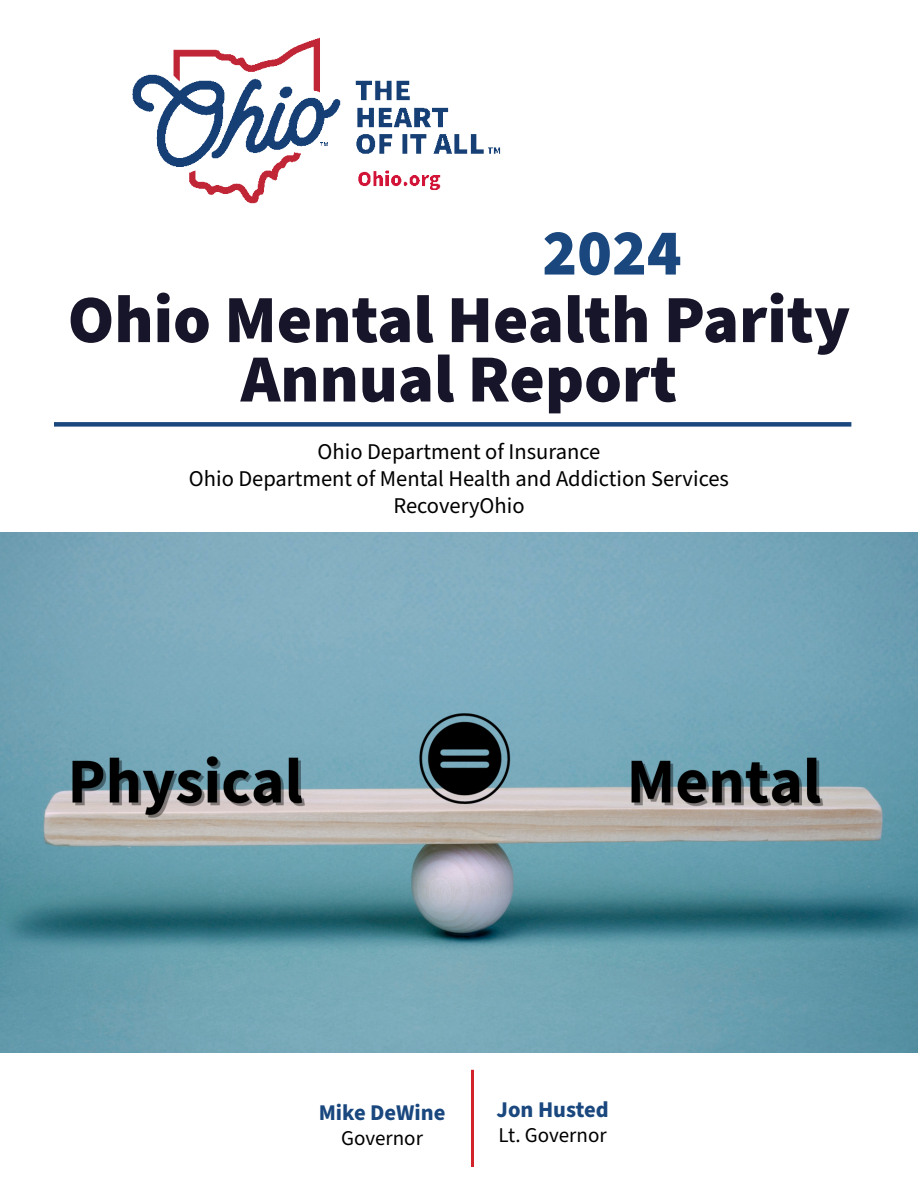
<style>
.page{position:relative;width:918px;height:1188px;background:#fff}
.page>*{position:absolute;margin:0;border:0;box-sizing:border-box;transform-origin:0 0}
.t1{font:900 67.5px/59.4px "Source Sans Pro";color:#171529;text-align:center}
.t2{font:900 65.85px "Source Sans Pro";color:#19477e}
.t3{font:22.5px/27px "Source Sans Pro";color:#000;text-align:center}
.t4{font:700 22.5px "Source Sans Pro";color:#19477e}
.t5{font:21px "Source Sans Pro";color:#000}
</style>
<div class="page">
<hr style="left:471px;top:1070px;width:3px;height:97px;background:#d2232a">
<div style="left:54px;top:422px;width:797px;height:5px;background:#19477e"></div>
<img style="left:0;top:532px;width:918px;height:521px">
<img style="left:132px;top:37px;width:369px;height:167px">
<h2 class="t2" style="left:542px;top:207px;width:141px">2024</h2>
<h1 class="t1" style="left:68px;top:291px;width:784px">Ohio Mental Health Parity<br>Annual Report</h1>
<p class="t3" style="left:189px;top:439px;width:542px">Ohio Department of Insurance<br>Ohio Department of Mental Health and Addiction Services<br>RecoveryOhio</p>
<p class="t4" style="left:319px;top:1097px;width:128px">Mike DeWine</p>
<p class="t5" style="left:341px;top:1124px;width:83px">Governor</p>
<p class="t4" style="left:497px;top:1094px;width:114px">Jon Husted</p>
<p class="t5" style="left:498px;top:1121px;width:110px">Lt. Governor</p>
</div>
